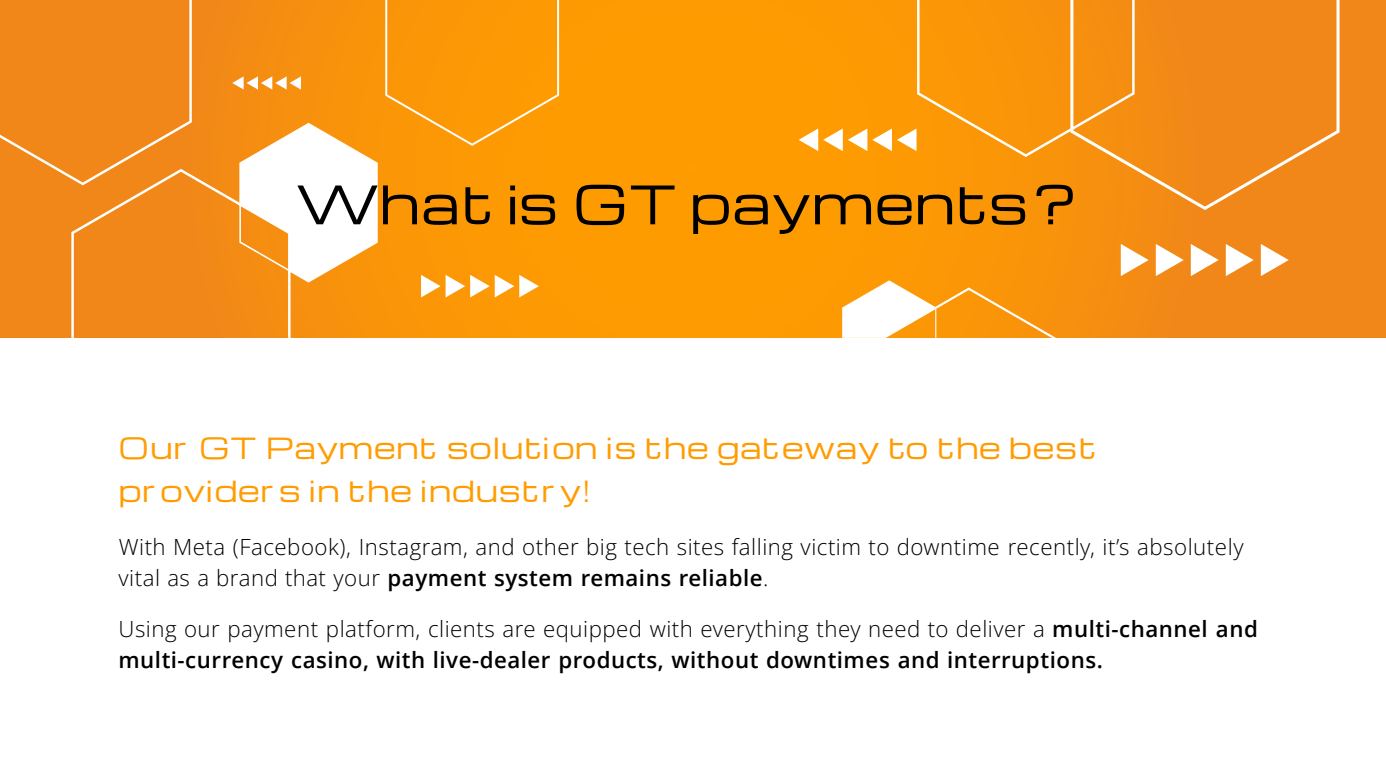
<style>
.page{position:relative;width:1386px;height:780px;background:#fff}
.page>*{position:absolute;margin:0;border:0;box-sizing:border-box;transform-origin:0 0}
.t1{font:51.62px "Michroma";letter-spacing:.005em;color:#000}
.t2{font:28.44px/43.1px "Michroma";letter-spacing:.025em;color:#ff9c01}
.t3{font:600 22.22px/30.9px "Open Sans";letter-spacing:.025em;color:#000}
.t4{font:300 22.22px/30.9px "Open Sans";letter-spacing:.025em;color:#000}
.s1{font-weight:600}
.s2{font-weight:300}
</style>
<div class="page">
<img style="left:0;top:0;width:1385px;height:337px">
<div style="left:0;top:0;width:192px;height:185px;background:#f08718"></div>
<svg style="left:232px;top:76px;width:69px;height:14px"></svg>
<svg style="left:71px;top:123px;width:307px;height:215px;fill:#f38b18"></svg>
<svg style="left:421px;top:275px;width:118px;height:22px"></svg>
<div style="left:385px;top:0;width:174px;height:146px;background:#fc9804"></div>
<svg style="left:798px;top:128px;width:118px;height:23px"></svg>
<svg style="left:842px;top:280px;width:213px;height:58px"></svg>
<svg style="left:1120px;top:244px;width:28px;height:32px"></svg>
<svg style="left:1155px;top:244px;width:28px;height:32px"></svg>
<svg style="left:1190px;top:244px;width:28px;height:32px"></svg>
<svg style="left:1225px;top:244px;width:28px;height:32px"></svg>
<svg style="left:1260px;top:244px;width:28px;height:32px"></svg>
<svg style="left:917px;top:0;width:422px;height:210px;background:#f59117"></svg>
<h1 class="t1" style="left:295px;top:176px;width:783px">What is GT payments?</h1>
<p class="t2" style="left:119px;top:427px;width:979px">Our GT Payment solution is the gateway to the best pr ovider s in the industr y!</p>
<p class="t4" style="left:119px;top:530px;width:1126px">With Meta (Facebook), Instagram, and other big tech sites falling victim to downtime recently, it’s absolutely vital as a brand that your <span class="s1">payment system remains reliable</span>.</p>
<p class="t3" style="left:118px;top:612px;width:1141px"><span class="s2">Using our payment platform, clients are equipped with everything they need to deliver a</span> multi-channel and multi-currency casino, with live-dealer products, without downtimes and interruptions.</p>
</div>
